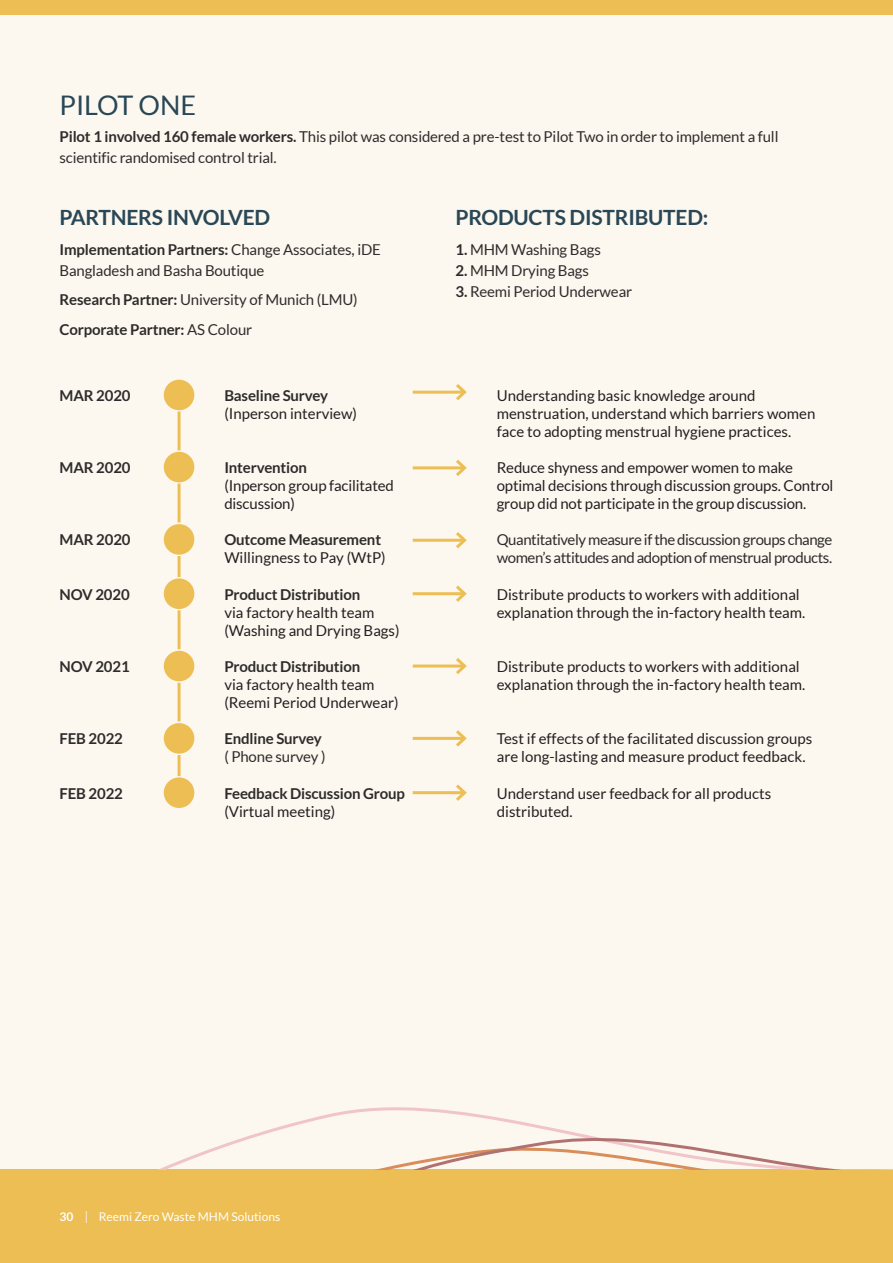
<style>
.page{position:relative;width:893px;height:1263px;background:#fcf8ef}
.page>*{position:absolute;margin:0;border:0;box-sizing:border-box;transform-origin:0 0}
.t1{font:27px "Lato";color:#294756}
.t2{font:700 21px "Lato";letter-spacing:-.01em;color:#294756}
.t3{font:15px/18px "Lato";color:#231f20}
.t4{font:15px/21px "Lato";letter-spacing:-.01em;color:#2e2b2c}
.t5{font:700 15px "Lato";letter-spacing:-.01em;color:#2e2b2c}
.t6{font:15px/18px "Lato";letter-spacing:-.03em;color:#2e2b2c}
.t7{font:12px "Lato";color:#fff}
.s1{font-weight:700}
.s2{font-weight:400}
.s3{font-family:"Source Serif Variable";font-style:italic}
</style>
<div class="page">
<div style="left:0;top:0;width:893px;height:15px;background:#edbe53"></div>
<div style="left:0;top:1169px;width:893px;height:94px;background:#edbe53"></div>
<div style="left:164px;top:380px;width:30px;height:30px;background:#edbe53;border-radius:50%"></div>
<div style="left:164px;top:452px;width:30px;height:30px;background:#edbe53;border-radius:50%"></div>
<div style="left:164px;top:524px;width:30px;height:31px;background:#edbe53;border-radius:50%"></div>
<div style="left:164px;top:578px;width:30px;height:31px;background:#edbe53;border-radius:50%"></div>
<div style="left:164px;top:651px;width:30px;height:30px;background:#edbe53;border-radius:50%"></div>
<div style="left:164px;top:723px;width:30px;height:31px;background:#edbe53;border-radius:50%"></div>
<div style="left:164px;top:777px;width:30px;height:31px;background:#edbe53;border-radius:50%"></div>
<hr style="left:178px;top:411px;width:3px;height:39px;background:#edbe53">
<hr style="left:178px;top:483px;width:3px;height:39px;background:#edbe53">
<hr style="left:178px;top:556px;width:3px;height:21px;background:#edbe53">
<hr style="left:178px;top:610px;width:3px;height:39px;background:#edbe53">
<hr style="left:178px;top:683px;width:3px;height:38px;background:#edbe53">
<hr style="left:178px;top:755px;width:3px;height:21px;background:#edbe53">
<hr style="left:413px;top:391px;width:52px;height:3px;background:#edbe53">
<svg style="left:453px;top:384px;width:14px;height:16px"></svg>
<hr style="left:413px;top:466px;width:52px;height:3px;background:#edbe53">
<svg style="left:453px;top:460px;width:14px;height:16px"></svg>
<hr style="left:413px;top:539px;width:52px;height:3px;background:#edbe53">
<svg style="left:453px;top:532px;width:14px;height:17px"></svg>
<hr style="left:413px;top:592px;width:52px;height:3px;background:#edbe53">
<svg style="left:453px;top:585px;width:14px;height:17px"></svg>
<hr style="left:413px;top:664px;width:52px;height:3px;background:#edbe53">
<svg style="left:453px;top:658px;width:14px;height:16px"></svg>
<hr style="left:413px;top:737px;width:52px;height:3px;background:#edbe53">
<svg style="left:453px;top:730px;width:14px;height:17px"></svg>
<hr style="left:413px;top:791px;width:52px;height:3px;background:#edbe53">
<svg style="left:453px;top:784px;width:14px;height:17px"></svg>
<svg style="left:286px;top:1107px;width:251px;height:18px"></svg>
<svg style="left:160px;top:1125px;width:673px;height:44px"></svg>
<p class="t1" style="left:60px;top:90px;width:138px">PILOT ONE</p>
<p class="t4" style="left:60px;top:126px;width:720px"><span class="s1">Pilot 1 involved 160 female workers.</span> This pilot was considered a pre-test to Pilot Two in order to implement a full scientific randomised control trial.</p>
<p class="t2" style="left:60px;top:205px;width:212px">PARTNERS INVOLVED</p>
<p class="t4" style="left:60px;top:239px;width:323px"><span class="s1">Implementation Partners:</span> Change Associates, iDE<br>Bangladesh and Basha Boutique</p>
<p class="t4" style="left:60px;top:289px;width:300px"><span class="s1">Research Partner:</span> University of Munich (LMU)</p>
<p class="t5" style="left:60px;top:321px;width:194px">Corporate Partner: <span class="s2">AS Colour</span></p>
<p class="t5" style="left:60px;top:387px;width:73px">MAR 2020</p>
<p class="t5" style="left:224px;top:387px;width:105px">Baseline Survey</p>
<p class="t3" style="left:224px;top:404px;width:134px">(Inperson interview)</p>
<p class="t5" style="left:60px;top:459px;width:73px">MAR 2020</p>
<p class="t5" style="left:60px;top:531px;width:73px">MAR 2020</p>
<p class="t5" style="left:60px;top:586px;width:72px">NOV 2020</p>
<p class="t5" style="left:60px;top:658px;width:72px">NOV 2021</p>
<p class="t5" style="left:60px;top:730px;width:65px">FEB 2022</p>
<p class="t5" style="left:60px;top:785px;width:65px">FEB 2022</p>
<p class="t5" style="left:224px;top:459px;width:84px">Intervention</p>
<p class="t3" style="left:224px;top:477px;width:171px">(Inperson group facilitated discussion)</p>
<p class="t5" style="left:224px;top:531px;width:158px">Outcome Measurement</p>
<p class="t3" style="left:224px;top:549px;width:163px">Willingness to Pay (WtP)</p>
<p class="t5" style="left:224px;top:586px;width:137px">Product Distribution</p>
<p class="t3" style="left:224px;top:603px;width:177px">via factory health team (Washing and Drying Bags)</p>
<p class="t5" style="left:224px;top:658px;width:137px">Product Distribution</p>
<p class="t3" style="left:224px;top:675px;width:176px">via factory health team (Reemi Period Underwear)</p>
<p class="t5" style="left:224px;top:730px;width:99px">Endline Survey</p>
<p class="t4" style="left:224px;top:746px;width:103px">( Phone survey )</p>
<p class="t5" style="left:224px;top:785px;width:182px">Feedback Discussion Group</p>
<p class="t3" style="left:224px;top:802px;width:112px">(Virtual meeting)</p>
<p class="t2" style="left:455px;top:205px;width:254px">PRODUCTS DISTRIBUTED:</p>
<p class="t4" style="left:455px;top:239px;width:147px"><span class="s1">1.</span> MHM Washing Bags</p>
<p class="t4" style="left:455px;top:260px;width:135px"><span class="s1">2.</span> MHM Drying Bags</p>
<p class="t4" style="left:455px;top:281px;width:178px"><span class="s1">3.</span> Reemi Period Underwear</p>
<p class="t3" style="left:497px;top:386px;width:320px">Understanding basic knowledge around menstruation, understand which barriers women face to adopting menstrual hygiene practices.</p>
<p class="t3" style="left:497px;top:459px;width:338px">Reduce shyness and empower women to make optimal decisions through discussion groups. Control group did not participate in the group discussion.</p>
<p class="t6" style="left:497px;top:531px;width:337px">Quantitatively measure if the discussion groups change women’s attitudes and adoption of menstrual products.</p>
<p class="t3" style="left:497px;top:585px;width:310px">Distribute products to workers with additional explanation through the in-factory health team.</p>
<p class="t3" style="left:497px;top:657px;width:310px">Distribute products to workers with additional explanation through the in-factory health team.</p>
<p class="t3" style="left:497px;top:730px;width:317px">Test if effects of the facilitated discussion groups are long-lasting and measure product feedback.</p>
<p class="t3" style="left:497px;top:784px;width:276px">Understand user feedback for all products distributed.</p>
<p class="t7" style="left:60px;top:1210px;width:222px"><span class="s1">30</span> <span class="s3">|</span> Reemi Zero Waste MHM Solutions</p>
</div>
